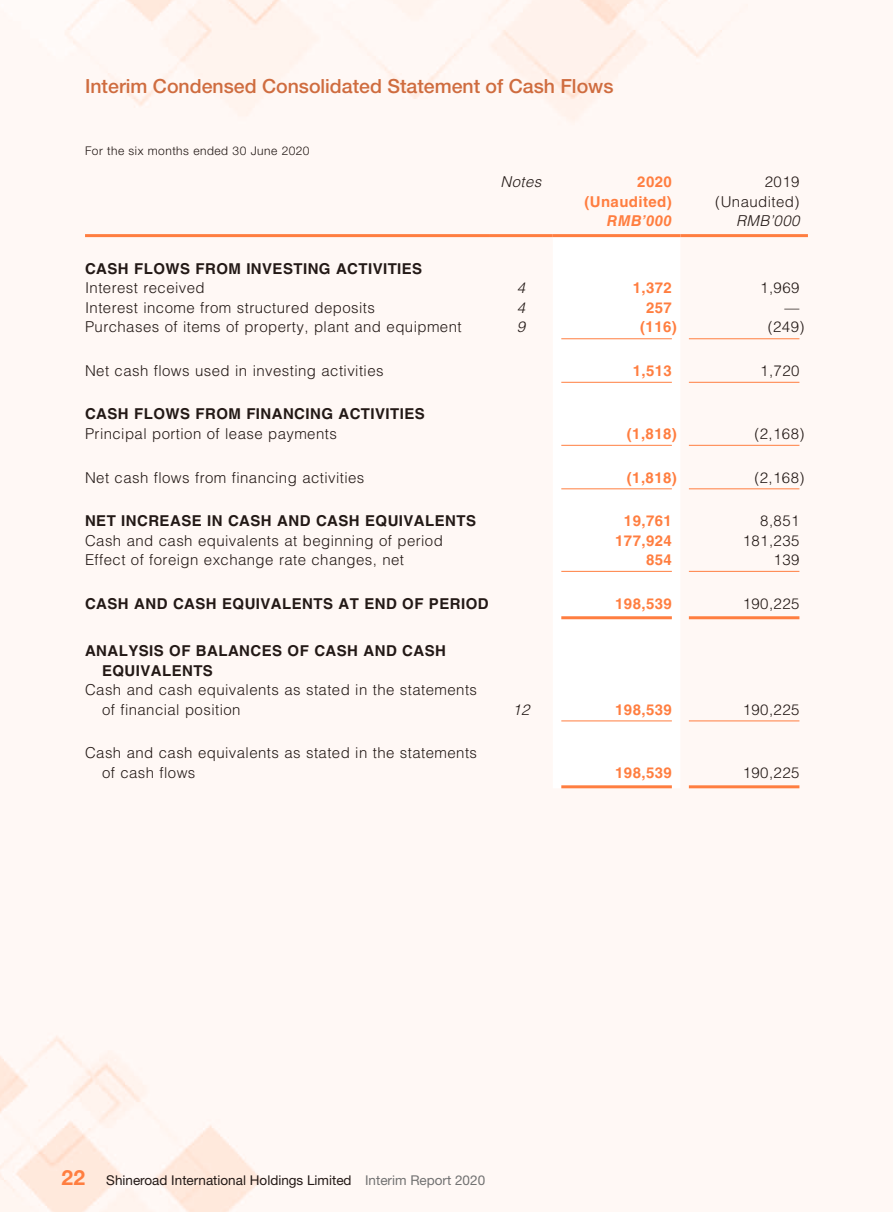
<style>
.page{position:relative;width:893px;height:1212px;background:#fff}
.page>*{position:absolute;margin:0;border:0;box-sizing:border-box;transform-origin:0 0}
.t1{font:500 19.5px "Helvetica Neue LT Std";color:#cf6c3f}
.t2{font:300 15px/19.5px "Helvetica LT Std";letter-spacing:.03em;color:#231916}
.t3{font:700 15px/19.5px "Helvetica LT Std";letter-spacing:.03em;color:#231916}
.t4{font:700 15px "Helvetica LT Std";letter-spacing:.03em;color:#ff7e40}
.t5{font:italic 300 15px "Helvetica LT Std";letter-spacing:.03em;color:#231916}
.t6{font:italic 700 15px "Helvetica LT Std";letter-spacing:.03em;color:#ff7e40}
.t7{font:13.5px "Helvetica Neue LT Std";color:#231916}
.t8{font:300 12px "Helvetica Neue LT Std";letter-spacing:.04em;color:#231916}
.s1{font-weight:700;font-size:21px;color:#ff7e40}
.s2{color:#727272}
</style>
<div class="page">
<div style="left:0;top:0;width:808px;height:1212px;background:#fff8f5"></div>
<svg style="left:553px;top:237px;width:127px;height:551px"></svg>
<hr style="left:85px;top:234px;width:404px;height:3px;background:#ff7e40">
<hr style="left:489px;top:234px;width:64px;height:3px;background:#ff7e40">
<hr style="left:553px;top:234px;width:127px;height:3px;background:#ff7e40">
<hr style="left:680px;top:234px;width:128px;height:3px;background:#ff7e40">
<hr style="left:561px;top:338px;width:111px;height:1px;background:#ff7e40">
<hr style="left:689px;top:338px;width:110px;height:1px;background:#ff7e40">
<hr style="left:561px;top:382px;width:111px;height:1px;background:#ff7e40">
<hr style="left:689px;top:382px;width:110px;height:1px;background:#ff7e40">
<hr style="left:561px;top:445px;width:111px;height:1px;background:#ff7e40">
<hr style="left:689px;top:445px;width:110px;height:1px;background:#ff7e40">
<hr style="left:561px;top:488px;width:111px;height:1px;background:#ff7e40">
<hr style="left:689px;top:488px;width:110px;height:1px;background:#ff7e40">
<hr style="left:561px;top:571px;width:111px;height:1px;background:#ff7e40">
<hr style="left:689px;top:571px;width:110px;height:1px;background:#ff7e40">
<hr style="left:561px;top:616px;width:111px;height:3px;background:#ff7e40">
<hr style="left:689px;top:616px;width:110px;height:3px;background:#ff7e40">
<hr style="left:561px;top:720px;width:111px;height:1px;background:#ff7e40">
<hr style="left:689px;top:720px;width:110px;height:1px;background:#ff7e40">
<hr style="left:561px;top:785px;width:111px;height:3px;background:#ff7e40">
<hr style="left:689px;top:785px;width:110px;height:3px;background:#ff7e40">
<h1 class="t1" style="left:85px;top:74px;width:530px">Interim Condensed Consolidated Statement of Cash Flows</h1>
<p class="t8" style="left:85px;top:143px;width:226px">For the six months ended 30 June 2020</p>
<p class="t5" style="left:500px;top:173px;width:42px">Notes</p>
<p class="t4" style="left:637px;top:173px;width:36px">2020</p>
<p class="t2" style="left:765px;top:172px;width:36px">2019</p>
<p class="t4" style="left:584px;top:192px;width:89px">(Unaudited)</p>
<p class="t2" style="left:715px;top:192px;width:86px">(Unaudited)</p>
<p class="t6" style="left:607px;top:212px;width:67px">RMB’000</p>
<p class="t5" style="left:736px;top:212px;width:65px">RMB’000</p>
<p class="t3" style="left:85px;top:259px;width:339px">CASH FLOWS FROM INVESTING ACTIVITIES</p>
<p class="t2" style="left:85px;top:278px;width:121px">Interest received</p>
<p class="t5" style="left:517px;top:279px;width:10px">4</p>
<p class="t4" style="left:633px;top:279px;width:41px">1,372</p>
<p class="t2" style="left:760px;top:278px;width:41px">1,969</p>
<p class="t2" style="left:85px;top:298px;width:291px">Interest income from structured deposits</p>
<p class="t5" style="left:517px;top:298px;width:10px">4</p>
<p class="t4" style="left:646px;top:298px;width:27px">257</p>
<p class="t2" style="left:784px;top:298px;width:16px">—</p>
<p class="t2" style="left:85px;top:317px;width:378px">Purchases of items of property, plant and equipment</p>
<p class="t5" style="left:517px;top:318px;width:10px">9</p>
<p class="t4" style="left:640px;top:318px;width:38px">(116)</p>
<p class="t2" style="left:768px;top:317px;width:38px">(249)</p>
<p class="t2" style="left:85px;top:361px;width:300px">Net cash flows used in investing activities</p>
<p class="t4" style="left:633px;top:361px;width:41px">1,513</p>
<p class="t2" style="left:760px;top:361px;width:41px">1,720</p>
<p class="t3" style="left:85px;top:404px;width:341px">CASH FLOWS FROM FINANCING ACTIVITIES</p>
<p class="t2" style="left:85px;top:424px;width:253px">Principal portion of lease payments</p>
<p class="t4" style="left:627px;top:424px;width:52px">(1,818)</p>
<p class="t2" style="left:754px;top:424px;width:52px">(2,168)</p>
<p class="t2" style="left:85px;top:467px;width:281px">Net cash flows from financing activities</p>
<p class="t4" style="left:627px;top:468px;width:52px">(1,818)</p>
<p class="t2" style="left:754px;top:467px;width:52px">(2,168)</p>
<p class="t3" style="left:85px;top:511px;width:393px">NET INCREASE IN CASH AND CASH EQUIVALENTS</p>
<p class="t4" style="left:624px;top:512px;width:49px">19,761</p>
<p class="t2" style="left:760px;top:511px;width:41px">8,851</p>
<p class="t2" style="left:85px;top:530px;width:359px">Cash and cash equivalents at beginning of period</p>
<p class="t4" style="left:615px;top:531px;width:58px">177,924</p>
<p class="t2" style="left:743px;top:530px;width:58px">181,235</p>
<p class="t2" style="left:85px;top:550px;width:321px">Effect of foreign exchange rate changes, net</p>
<p class="t4" style="left:646px;top:551px;width:27px">854</p>
<p class="t2" style="left:774px;top:550px;width:27px">139</p>
<p class="t3" style="left:85px;top:593px;width:405px">CASH AND CASH EQUIVALENTS AT END OF PERIOD</p>
<p class="t4" style="left:615px;top:594px;width:58px">198,539</p>
<p class="t2" style="left:743px;top:593px;width:58px">190,225</p>
<p class="t3" style="left:102px;top:641px;width:345px;text-indent:-17px">ANALYSIS OF BALANCES OF CASH AND CASH<br>EQUIVALENTS</p>
<p class="t2" style="left:102px;top:680px;width:377px;text-indent:-17px">Cash and cash equivalents as stated in the statements of financial position</p>
<p class="t5" style="left:512px;top:700px;width:19px">12</p>
<p class="t4" style="left:615px;top:700px;width:58px">198,539</p>
<p class="t2" style="left:743px;top:699px;width:58px">190,225</p>
<p class="t2" style="left:102px;top:743px;width:377px;text-indent:-17px">Cash and cash equivalents as stated in the statements of cash flows</p>
<p class="t4" style="left:615px;top:763px;width:58px">198,539</p>
<p class="t2" style="left:743px;top:762px;width:58px">190,225</p>
<p class="t7" style="left:62px;top:1172px;width:425px"><span class="s1">22</span> Shineroad International Holdings Limited <span class="s2">Interim Report 2020</span></p>
</div>
